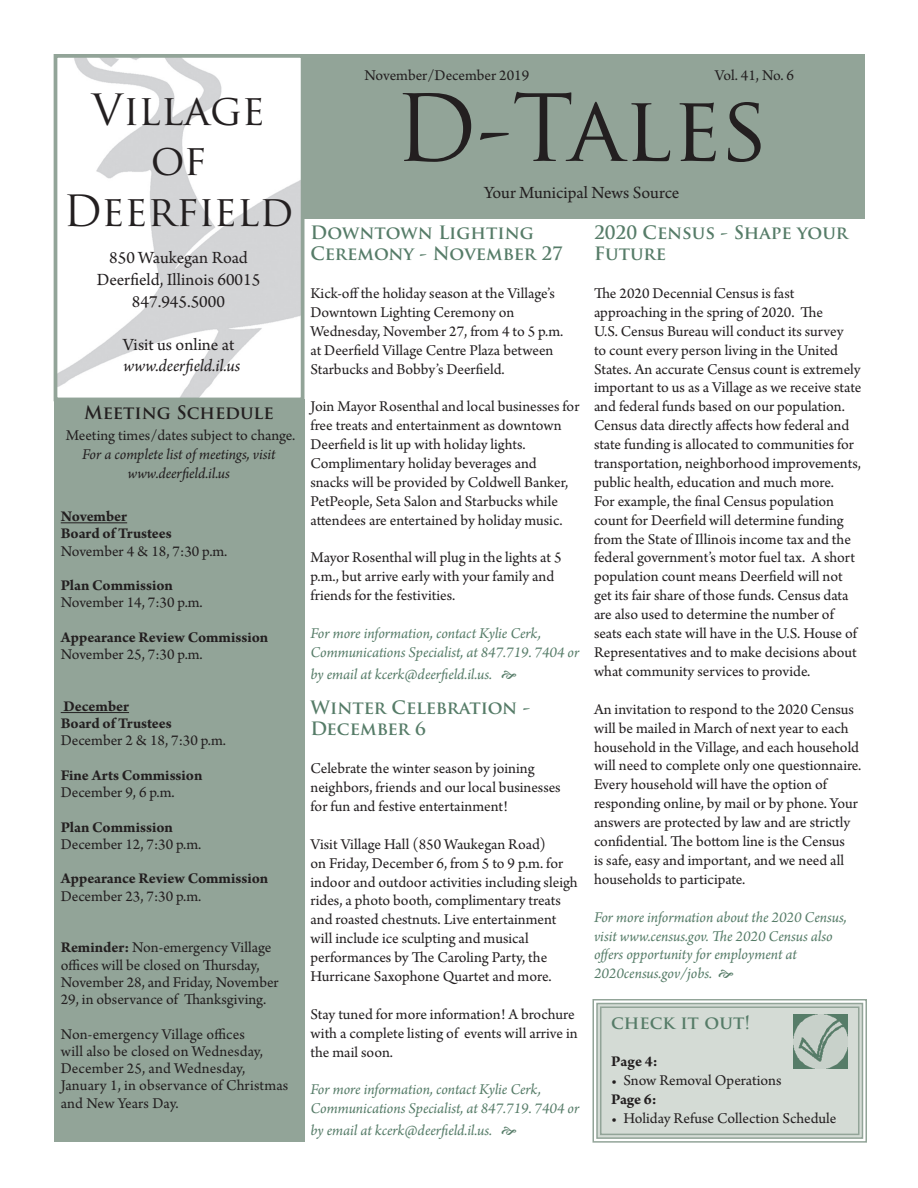
<style>
.page{position:relative;width:918px;height:1188px;background:#fff}
.page>*{position:absolute;margin:0;border:0;box-sizing:border-box;transform-origin:0 0}
.t1{font:90px "Trajan Pro";color:#231f20}
.t2{font:42px/50.4px "Trajan Pro";color:#231f20;text-align:center}
.t3{font:700 18px/21.6px "Trajan Pro";color:#567c68}
.t4{font:18px/21.6px "Arno Pro";color:#231f20;text-align:center}
.t5{font:italic 18px "Arno Pro";color:#231f20}
.t6{font:700 18px "Trajan Pro";color:#231f20}
.t7{font:15.75px/18.9px "Arno Pro";color:#231f20}
.t8{font:italic 15.75px/18.9px "Arno Pro";letter-spacing:-.005em;color:#567c68}
.t9{font:700 15.75px/17.2px "Arno Pro";letter-spacing:-.005em;color:#231f20}
.t10{font:italic 15.75px/18.9px "Arno Pro";color:#231f20;text-align:center}
.s1{font-weight:700}
</style>
<div class="page">
<div style="left:302px;top:54px;width:563px;height:164px;background:#92a498"></div>
<div style="left:54px;top:399px;width:250px;height:743px;background:#92a498"></div>
<img style="left:59px;top:59px;width:240px;height:337px">
<div style="left:54px;top:54px;width:250px;height:347px;border:4px solid #92a498"></div>
<hr style="left:61px;top:522px;width:66px;height:1px;background:#231f20">
<hr style="left:61px;top:712px;width:68px;height:1px;background:#231f20">
<svg style="left:592px;top:999px;width:275px;height:144px;background:#d3dad4"></svg>
<div style="left:596px;top:1003px;width:267px;height:136px;border:2px solid #92a498"></div>
<div style="left:600px;top:1006px;width:260px;height:129px;border:2px solid #92a498"></div>
<img style="left:793px;top:1015px;width:54px;height:54px">
<h2 class="t2" style="left:63px;top:84px;width:232px">Village of<br>Deerfield</h2>
<p class="t4" style="left:97px;top:248px;width:165px">850 Waukegan Road<br>Deerfield, Illinois 60015<br>847.945.5000</p>
<p class="t4" style="left:123px;top:335px;width:113px">Visit us online at</p>
<p class="t5" style="left:124px;top:356px;width:118px">www.deerfield.il.us</p>
<p class="t6" style="left:84px;top:401px;width:191px">Meeting Schedule</p>
<p class="t7" style="left:66px;top:427px;width:231px">Meeting times/dates subject to change.</p>
<p class="t10" style="left:82px;top:446px;width:195px">For a complete list of meetings, visit www.deerfield.il.us</p>
<p class="t9" style="left:61px;top:509px;width:113px">November<br>Board of Trustees</p>
<p class="t7" style="left:61px;top:542px;width:168px">November 4 &amp; 18, 7:30 p.m.</p>
<p class="t9" style="left:61px;top:578px;width:114px">Plan Commission</p>
<p class="t7" style="left:61px;top:594px;width:144px">November 14, 7:30 p.m.</p>
<p class="t9" style="left:61px;top:629px;width:209px">Appearance Review Commission</p>
<p class="t7" style="left:61px;top:646px;width:144px">November 25, 7:30 p.m.</p>
<p class="t9" style="left:61px;top:698px;width:113px">December<br>Board of Trustees</p>
<p class="t7" style="left:61px;top:732px;width:167px">December 2 &amp; 18, 7:30 p.m.</p>
<p class="t9" style="left:61px;top:767px;width:143px">Fine Arts Commission</p>
<p class="t7" style="left:61px;top:784px;width:116px">December 9, 6 p.m.</p>
<p class="t9" style="left:61px;top:819px;width:114px">Plan Commission</p>
<p class="t7" style="left:61px;top:836px;width:142px">December 12, 7:30 p.m.</p>
<p class="t9" style="left:61px;top:871px;width:209px">Appearance Review Commission</p>
<p class="t7" style="left:61px;top:887px;width:142px">December 23, 7:30 p.m.</p>
<p class="t7" style="left:61px;top:940px;width:219px;line-height:17.2px"><span class="s1">Reminder:</span> Non-emergency Village offices will be closed on Thursday, November 28, and Friday, November 29, in observance of Thanksgiving.</p>
<p class="t7" style="left:61px;top:1026px;width:229px;line-height:17.4px">Non-emergency Village offices<br>will also be closed on Wednesday,<br>December 25, and Wednesday,<br>January 1, in observance of Christmas and New Years Day.</p>
<p class="t7" style="left:364px;top:66px;width:166px">November/December 2019</p>
<p class="t7" style="left:715px;top:66px;width:81px">Vol. 41, No. 6</p>
<h1 class="t1" style="left:394px;top:71px;width:376px">D-Tales</h1>
<p class="t4" style="left:484px;top:182px;width:197px">Your Municipal News Source</p>
<p class="t3" style="left:310px;top:221px;width:254px">Downtown Lighting<br>Ceremony - November 27</p>
<p class="t7" style="left:310px;top:285px;width:255px">Kick-off the holiday season at the Village’s Downtown Lighting Ceremony on Wednesday, November 27, from 4 to 5 p.m. at Deerfield Village Centre Plaza between Starbucks and Bobby’s Deerfield.</p>
<p class="t7" style="left:310px;top:398px;width:270px">Join Mayor Rosenthal and local businesses for free treats and entertainment as downtown Deerfield is lit up with holiday lights.<br>Complimentary holiday beverages and<br>snacks will be provided by Coldwell Banker, PetPeople, Seta Salon and Starbucks while attendees are entertained by holiday music.</p>
<p class="t7" style="left:310px;top:549px;width:253px">Mayor Rosenthal will plug in the lights at 5 p.m., but arrive early with your family and friends for the festivities.</p>
<p class="t8" style="left:310px;top:625px;width:270px">For more information, contact Kylie Cerk,<br>Communications Specialist, at 847.719. 7404 or</p>
<p class="t8" style="left:310px;top:665px;width:183px">by email at kcerk@deerfield.il.us.</p>
<p class="t3" style="left:310px;top:697px;width:221px">Winter Celebration -<br>December 6</p>
<p class="t7" style="left:310px;top:760px;width:252px">Celebrate the winter season by joining neighbors, friends and our local businesses for fun and festive entertainment!</p>
<p class="t7" style="left:310px;top:835px;width:269px">Visit Village Hall (850 Waukegan Road)<br>on Friday, December 6, from 5 to 9 p.m. for indoor and outdoor activities including sleigh rides, a photo booth, complimentary treats and roasted chestnuts. Live entertainment will include ice sculpting and musical performances by The Caroling Party, the Hurricane Saxophone Quartet and more.</p>
<p class="t7" style="left:310px;top:1005px;width:269px">Stay tuned for more information! A brochure with a complete listing of events will arrive in the mail soon.</p>
<p class="t8" style="left:310px;top:1081px;width:270px">For more information, contact Kylie Cerk,<br>Communications Specialist, at 847.719. 7404 or</p>
<p class="t8" style="left:310px;top:1122px;width:183px">by email at kcerk@deerfield.il.us.</p>
<p class="t3" style="left:594px;top:221px;width:256px">2020 Census - Shape your<br>Future</p>
<p class="t7" style="left:594px;top:285px;width:269px">The 2020 Decennial Census is fast approaching in the spring of 2020. The<br>U.S. Census Bureau will conduct its survey<br>to count every person living in the United States. An accurate Census count is extremely important to us as a Village as we receive state and federal funds based on our population.<br>Census data directly affects how federal and state funding is allocated to communities for transportation, neighborhood improvements, public health, education and much more.<br>For example, the final Census population count for Deerfield will determine funding from the State of Illinois income tax and the federal government’s motor fuel tax. A short population count means Deerfield will not get its fair share of those funds. Census data are also used to determine the number of seats each state will have in the U.S. House of Representatives and to make decisions about what community services to provide.</p>
<p class="t7" style="left:594px;top:700px;width:269px">An invitation to respond to the 2020 Census will be mailed in March of next year to each household in the Village, and each household will need to complete only one questionnaire.<br>Every household will have the option of responding online, by mail or by phone. Your answers are protected by law and are strictly confidential. The bottom line is the Census<br>is safe, easy and important, and we need all households to participate.</p>
<p class="t8" style="left:594px;top:908px;width:254px">For more information about the 2020 Census, visit www.census.gov. The 2020 Census also offers opportunity for employment at 2020census.gov/jobs.</p>
<p class="t3" style="left:611px;top:1012px;width:140px">check it out!</p>
<p class="t9" style="left:611px;top:1054px;width:48px">Page 4:</p>
<p class="t7" style="left:611px;top:1072px;width:172px">• Snow Removal Operations</p>
<p class="t9" style="left:611px;top:1092px;width:47px">Page 6:</p>
<p class="t7" style="left:611px;top:1110px;width:227px">• Holiday Refuse Collection Schedule</p>
</div>
